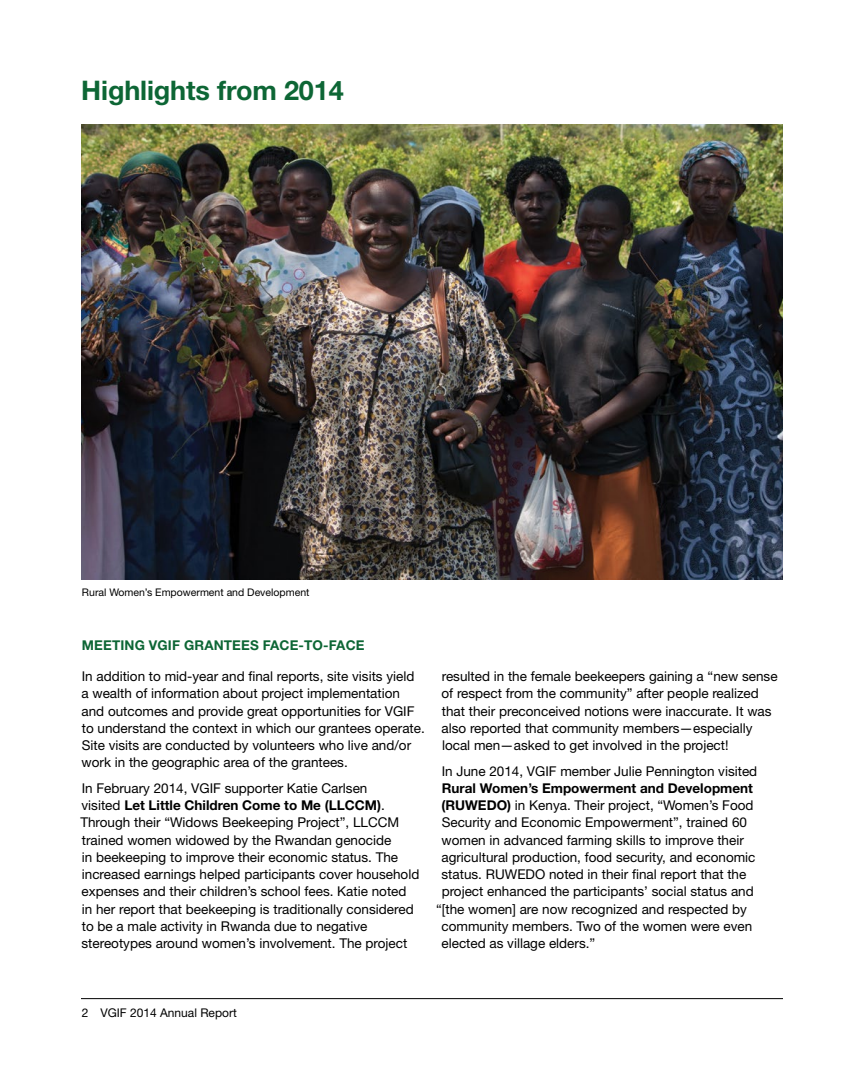
<style>
.page{position:relative;width:864px;height:1080px;background:#fff}
.page>*{position:absolute;margin:0;border:0;box-sizing:border-box;transform-origin:0 0}
.t1{font:700 27px "Helvetica Neue LT Std";letter-spacing:-.005em;color:#0d6635}
.t2{font:13.5px/17.2px "Helvetica Neue LT Std";color:#000}
.t3{font:700 13.5px "Helvetica Neue LT Std";color:#000}
.t4{font:700 13.5px "Helvetica Neue LT Std";letter-spacing:.01em;color:#0d6635}
.t5{font:12px "Helvetica Neue LT Std";color:#000}
.t6{font:10.5px "Helvetica Neue LT Std";color:#000}
.s1{font-weight:700}
</style>
<div class="page">
<hr style="left:81px;top:998px;width:702px;height:1px;background:#000">
<img style="left:81px;top:124px;width:702px;height:456px">
<h1 class="t1" style="left:81px;top:74px;width:264px">Highlights from 2014</h1>
<p class="t6" style="left:82px;top:586px;width:229px">Rural Women’s Empowerment and Development</p>
<p class="t4" style="left:82px;top:637px;width:284px">MEETING VGIF GRANTEES FACE-TO-FACE</p>
<p class="t2" style="left:81px;top:667px;width:345px">In addition to mid-year and final reports, site visits yield a wealth of information about project implementation and outcomes and provide great opportunities for VGIF to understand the context in which our grantees operate.<br>Site visits are conducted by volunteers who live and/or work in the geographic area of the grantees.</p>
<p class="t2" style="left:80px;top:779px;width:341px">In February 2014, VGIF supporter Katie Carlsen<br>visited <span class="s1">Let Little Children Come to Me (LLCCM)</span>.<br>Through their “Widows Beekeeping Project”, LLCCM trained women widowed by the Rwandan genocide<br>in beekeeping to improve their economic status. The increased earnings helped participants cover household expenses and their children’s school fees. Katie noted<br>in her report that beekeeping is traditionally considered to be a male activity in Rwanda due to negative stereotypes around women’s involvement. The project</p>
<p class="t2" style="left:442px;top:667px;width:338px">resulted in the female beekeepers gaining a “new sense of respect from the community” after people realized that their preconceived notions were inaccurate. It was also reported that community members—especially local men—asked to get involved in the project!</p>
<p class="t2" style="left:442px;top:762px;width:317px">In June 2014, VGIF member Julie Pennington visited</p>
<p class="t3" style="left:442px;top:780px;width:313px">Rural Women’s Empowerment and Development</p>
<p class="t2" style="left:441px;top:796px;width:314px"><span class="s1">(RUWEDO)</span> in Kenya. Their project, “Women’s Food</p>
<p class="t2" style="left:442px;top:814px;width:307px">Security and Economic Empowerment”, trained 60</p>
<p class="t2" style="left:442px;top:831px;width:304px">women in advanced farming skills to improve their</p>
<p class="t2" style="left:442px;top:848px;width:316px">agricultural production, food security, and economic</p>
<p class="t2" style="left:442px;top:865px;width:306px">status. RUWEDO noted in their final report that the</p>
<p class="t2" style="left:442px;top:883px;width:314px">project enhanced the participants’ social status and</p>
<p class="t2" style="left:436px;top:900px;width:312px">“[the women] are now recognized and respected by</p>
<p class="t2" style="left:442px;top:917px;width:312px">community members. Two of the women were even</p>
<p class="t2" style="left:442px;top:934px;width:155px">elected as village elders.”</p>
<p class="t5" style="left:82px;top:1006px;width:157px">2 VGIF 2014 Annual Report</p>
</div>
